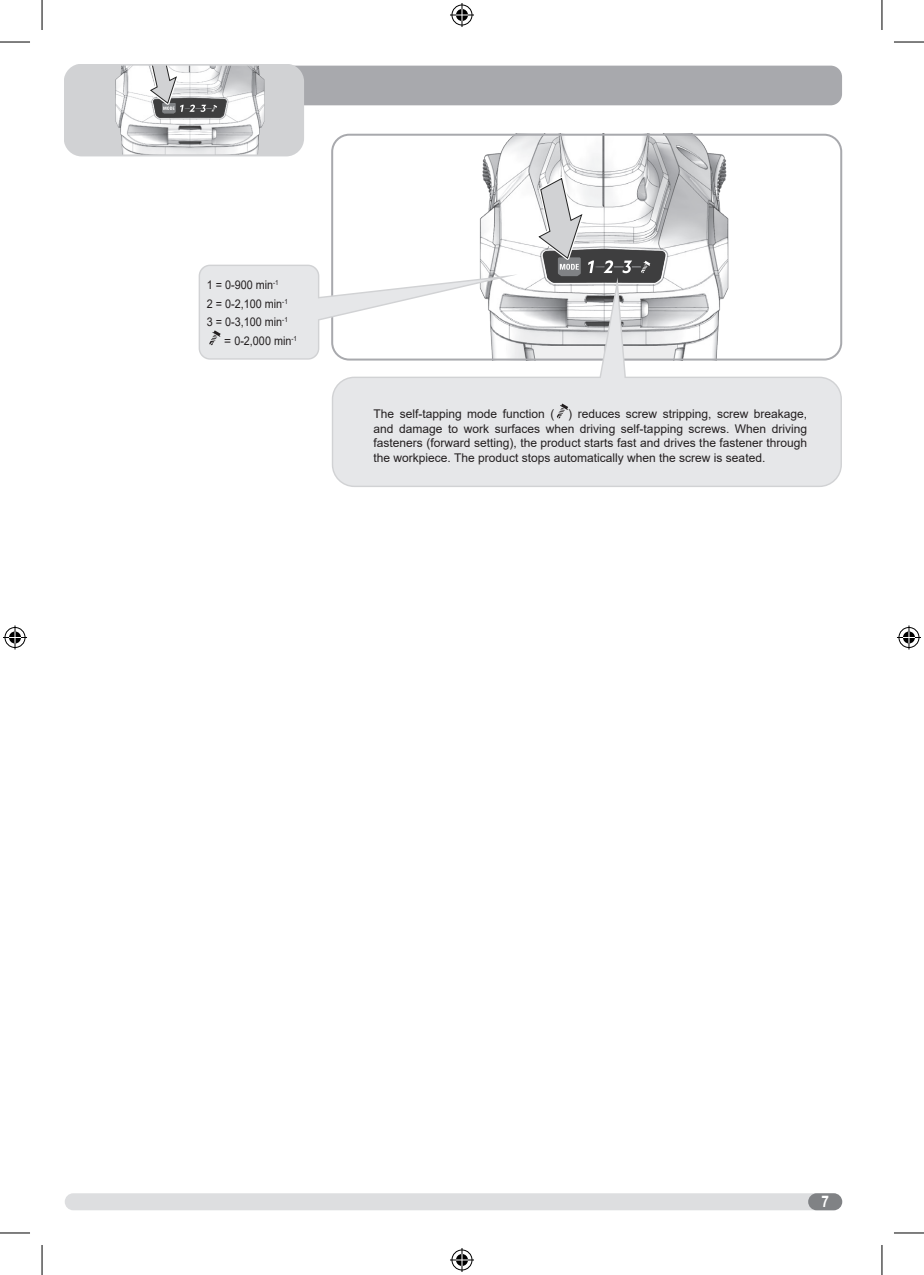
<style>
.page{position:relative;width:924px;height:1275px;background:#fff}
.page>*{position:absolute;margin:0;border:0;box-sizing:border-box;transform-origin:0 0}
.t1{font:700 16px "Arial";color:#fff;scale:.85 1}
.t2{font:12px/14.4px "Arial";color:#231f20;text-align:justify}
.t3{font:12px "Arial";color:#231f20;scale:.9 1}
</style>
<div class="page">
<div style="left:65px;top:1193px;width:776px;height:17px;background:#dddee0;border-radius:9px"></div>
<div style="left:807px;top:1193px;width:34px;height:17px;background:#808285;border-radius:9px"></div>
<div style="left:294px;top:66px;width:547px;height:39px;background:#a8a9ad"></div>
<svg style="left:331px;top:134px;width:510px;height:143px"></svg>
<svg style="left:332px;top:277px;width:509px;height:210px;fill:#e6e7e9"></svg>
<svg style="left:532px;top:174px;width:133px;height:109px"></svg>
<div style="left:65px;top:65px;width:238px;height:90px;background:#d1d2d4;border-radius:17px"></div>
<img style="left:115px;top:68px;width:150px;height:85px">
<svg style="left:144px;top:68px;width:82px;height:49px"></svg>
<div style="left:65px;top:65px;width:239px;height:91px;border:2px solid #d1d2d4;border-radius:17px"></div>
<svg style="left:198px;top:265px;width:319px;height:95px"></svg>
<svg style="left:556px;top:403px;width:12px;height:15px"></svg>
<hr style="left:0;top:42px;width:30px;height:1px;background:#000">
<hr style="left:893px;top:42px;width:30px;height:1px;background:#000">
<hr style="left:0;top:1232px;width:30px;height:1px;background:#000">
<hr style="left:893px;top:1232px;width:30px;height:1px;background:#000">
<hr style="left:42px;top:0;width:1px;height:30px;background:#000">
<hr style="left:42px;top:1245px;width:1px;height:30px;background:#000">
<hr style="left:881px;top:0;width:1px;height:30px;background:#000">
<hr style="left:881px;top:1245px;width:1px;height:30px;background:#000">
<svg style="left:450px;top:3px;width:24px;height:24px"></svg>
<svg style="left:450px;top:1248px;width:24px;height:24px"></svg>
<svg style="left:3px;top:625px;width:24px;height:24px"></svg>
<svg style="left:897px;top:625px;width:23px;height:24px"></svg>
<p class="t3" style="left:207px;top:277px;width:81px">1 = 0-900 min<sup>-1</sup></p>
<p class="t3" style="left:207px;top:295px;width:91px">2 = 0-2,100 min<sup>-1</sup></p>
<p class="t3" style="left:207px;top:314px;width:91px">3 = 0-3,100 min<sup>-1</sup></p>
<p class="t2" style="left:224px;top:334px;width:74px">= 0-2,000 min<sup>-1</sup></p>
<p class="t2" style="left:373px;top:407px;width:435px">The self-tapping mode function ( ) reduces screw stripping, screw breakage, and damage to work surfaces when driving self-tapping screws. When driving fasteners (forward setting), the product starts fast and drives the fastener through the workpiece. The product stops automatically when the screw is seated.</p>
<h1 class="t1" style="left:821px;top:1190px;width:10px">7</h1>
</div>
